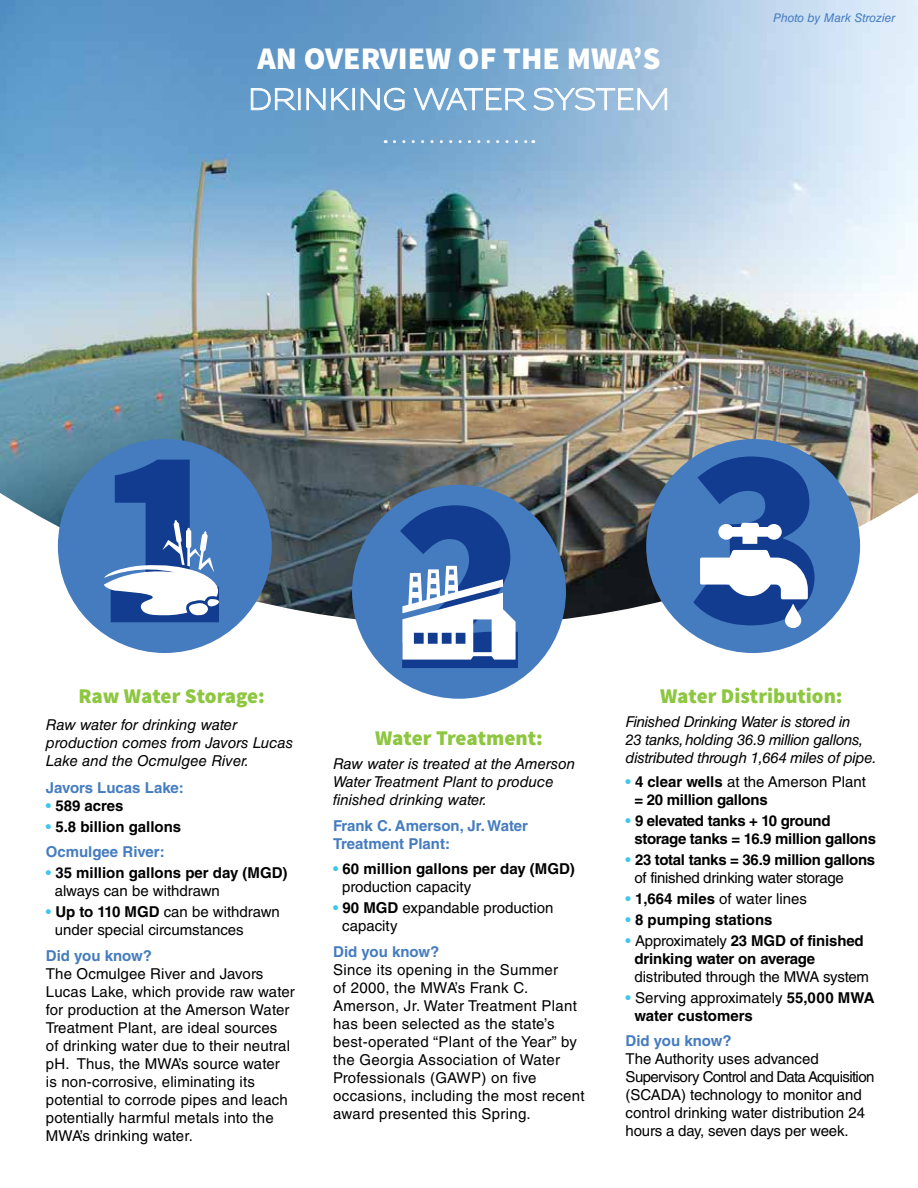
<style>
.page{position:relative;width:918px;height:1188px;background:#fff}
.page>*{position:absolute;margin:0;border:0;box-sizing:border-box;transform-origin:0 0}
.t1{font:900 31.5px "Source Sans Pro";color:#fff}
.t2{font:600 28.5px "Sansumi";letter-spacing:-.02em;color:#fff}
.t3{font:900 21px "Source Sans Pro";color:#8dc63f}
.t4{font:15px/18px "Helvetica LT Std";letter-spacing:.01em;color:#000}
.t5{font:700 15px/18px "Helvetica LT Std";letter-spacing:-.01em;color:#000}
.t6{font:italic 15px/18px "Helvetica LT Std";color:#000}
.t7{font:italic 15px/18px "Helvetica LT Std";letter-spacing:-.02em;color:#000}
.t8{font:700 15px/18px "Helvetica LT Std";color:#457cbf}
.t9{font:15px "Helvetica LT Std";letter-spacing:-.01em;color:#000}
.t10{font:italic 12px "Helvetica LT Std";color:#457cbf}
.s1{color:#3ec6ef}
.s2{color:#457cbf}
.s3{font-weight:400}
.s4{font-weight:700;color:#3ec6ef}
.s5{font-weight:700}
</style>
<div class="page">
<img style="left:0;top:0;width:918px;height:625px">
<div style="left:58px;top:439px;width:214px;height:214px;background:#457cbf;border-radius:50%"></div>
<div style="left:352px;top:485px;width:214px;height:214px;background:#457cbf;border-radius:50%"></div>
<div style="left:646px;top:439px;width:214px;height:214px;background:#457cbf;border-radius:50%"></div>
<svg style="left:104px;top:460px;width:115px;height:162px"></svg>
<svg style="left:400px;top:505px;width:118px;height:163px"></svg>
<svg style="left:693px;top:457px;width:122px;height:171px"></svg>
<svg style="left:251px;top:88px;width:45px;height:22px"></svg>
<div style="left:298px;top:88px;width:2px;height:22px;border:1px solid #fff"></div>
<svg style="left:307px;top:88px;width:43px;height:22px"></svg>
<div style="left:353px;top:88px;width:2px;height:22px;border:1px solid #fff"></div>
<svg style="left:361px;top:88px;width:44px;height:23px"></svg>
<svg style="left:414px;top:88px;width:113px;height:22px;background:#95bbda"></svg>
<svg style="left:533px;top:88px;width:134px;height:23px;background:#acc8e1"></svg>
<svg style="left:394px;top:140px;width:140px;height:3px"></svg>
<h1 class="t1" style="left:258px;top:38px;width:404px">AN OVERVIEW OF THE MWA’S</h1>
<h2 class="t2" style="left:248px;top:84px;width:424px">DRINKING WATER SYSTEM</h2>
<p class="t10" style="left:773px;top:11px;width:124px">Photo by Mark Strozier</p>
<h3 class="t3" style="left:78px;top:682px;width:188px">Raw Water Storage:</h3>
<p class="t6" style="left:46px;top:715px;width:249px">Raw water for drinking water production comes from Javors Lucas<br>Lake and the Ocmulgee River.</p>
<p class="t8" style="left:46px;top:778px;width:140px">Javors Lucas Lake:</p>
<p class="t5" style="left:46px;top:796px;width:79px"><span class="s1">•</span> 589 acres</p>
<p class="t5" style="left:46px;top:814px;width:137px;line-height:25.5px"><span class="s1">•</span> 5.8 billion gallons<br><span class="s2">Ocmulgee River:</span></p>
<p class="t5" style="left:55px;top:864px;width:234px;text-indent:-9px"><span class="s1">•</span> 35 million gallons per day (MGD) <span class="s3">always can be withdrawn</span></p>
<p class="t4" style="left:55px;top:903px;width:226px;text-indent:-9px"><span class="s4">•</span> <span class="s5">Up to 110 MGD</span> can be withdrawn under special circumstances</p>
<p class="t8" style="left:46px;top:946px;width:108px">Did you know?</p>
<p class="t4" style="left:46px;top:964px;width:251px">The Ocmulgee River and Javors Lucas Lake, which provide raw water for production at the Amerson Water Treatment Plant, are ideal sources<br>of drinking water due to their neutral pH. Thus, the MWA’s source water<br>is non-corrosive, eliminating its potential to corrode pipes and leach potentially harmful metals into the MWA’s drinking water.</p>
<h3 class="t3" style="left:375px;top:724px;width:169px">Water Treatment:</h3>
<p class="t6" style="left:333px;top:755px;width:243px">Raw water is treated at the Amerson<br>Water Treatment Plant to produce finished drinking water.</p>
<p class="t8" style="left:333px;top:816px;width:196px">Frank C. Amerson, Jr. Water<br>Treatment Plant:</p>
<p class="t5" style="left:342px;top:860px;width:234px;text-indent:-9px"><span class="s1">•</span> 60 million gallons per day (MGD) <span class="s3">production capacity</span></p>
<p class="t4" style="left:342px;top:899px;width:213px;text-indent:-9px"><span class="s4">•</span> <span class="s5">90 MGD</span> expandable production capacity</p>
<p class="t8" style="left:333px;top:942px;width:108px">Did you know?</p>
<p class="t4" style="left:333px;top:960px;width:253px">Since its opening in the Summer<br>of 2000, the MWA’s Frank C.<br>Amerson, Jr. Water Treatment Plant has been selected as the state’s best-operated “Plant of the Year” by the Georgia Association of Water<br>Professionals (GAWP) on five occasions, including the most recent award presented this Spring.</p>
<h3 class="t3" style="left:660px;top:682px;width:184px">Water Distribution:</h3>
<p class="t7" style="left:626px;top:712px;width:253px">Finished Drinking Water is stored in<br>23 tanks, holding 36.9 million gallons, distributed through 1,664 miles of pipe.</p>
<p class="t5" style="left:635px;top:772px;width:233px;text-indent:-9px"><span class="s1">•</span> 4 clear wells <span class="s3">at the Amerson Plant </span>= 20 million gallons</p>
<p class="t5" style="left:635px;top:811px;width:243px;text-indent:-9px"><span class="s1">•</span> 9 elevated tanks + 10 ground storage tanks = 16.9 million gallons</p>
<p class="t5" style="left:635px;top:850px;width:242px;text-indent:-9px"><span class="s1">•</span> 23 total tanks = 36.9 million gallons <span class="s3">of finished drinking water storage</span></p>
<p class="t4" style="left:626px;top:889px;width:183px"><span class="s4">•</span> <span class="s5">1,664 miles</span> of water lines</p>
<p class="t5" style="left:626px;top:910px;width:148px"><span class="s1">•</span> 8 pumping stations</p>
<p class="t5" style="left:635px;top:931px;width:231px;text-indent:-9px"><span class="s1">•</span> <span class="s3">Approximately</span> 23 MGD of finished drinking water on average</p>
<p class="t9" style="left:635px;top:968px;width:236px">distributed through the MWA system</p>
<p class="t5" style="left:635px;top:988px;width:241px;text-indent:-9px"><span class="s1">•</span> <span class="s3">Serving approximately</span> 55,000 MWA water customers</p>
<p class="t8" style="left:626px;top:1032px;width:108px">Did you know?</p>
<p class="t4" style="left:626px;top:1050px;width:250px">The Authority uses advanced Supervisory Control and Data Acquisition (SCADA) technology to monitor and control drinking water distribution 24 hours a day, seven days per week.</p>
</div>
